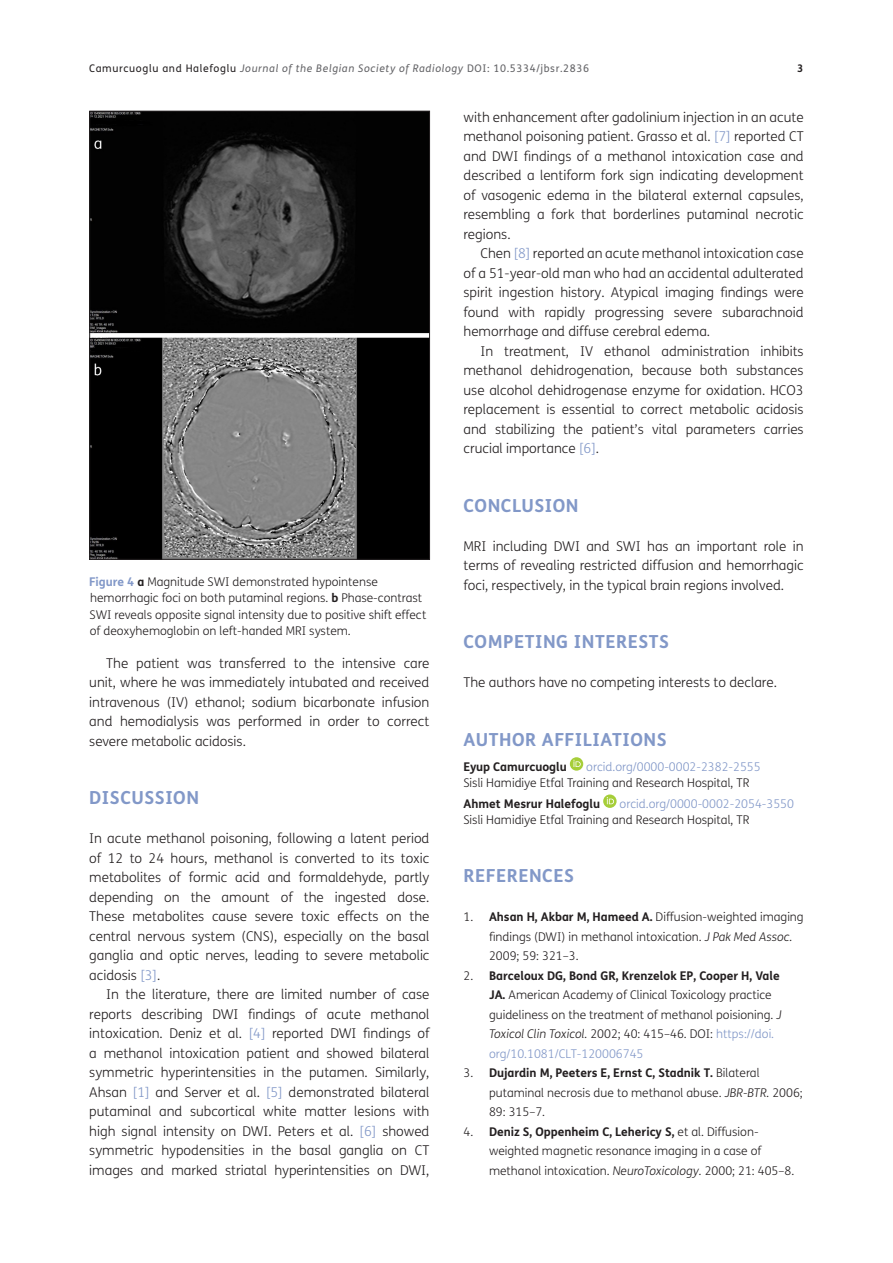
<style>
.page{position:relative;width:893px;height:1263px;background:#fff}
.page>*{position:absolute;margin:0;border:0;box-sizing:border-box;transform-origin:0 0}
.t1{font:700 18px "FS Me";letter-spacing:.03em;color:#8298c8}
.Body_Copy{font:300 13.5px/19.5px "FS Me";color:#231f20;text-align:justify}
.Body_Copy_-_1st_Para{font:300 13.5px/19.5px "FS Me";color:#231f20;text-align:justify}
.References{font:300 12px/19.5px "FS Me";color:#231f20}
.Figure_copy{font:300 12px/16.5px "FS Me";color:#231f20}
.t2{font:300 12px "FS Me";color:#8298c8}
.t3{font:700 12px "FS Me";color:#231f20}
.t4{font:italic 10.5px "FS Me";letter-spacing:.06em;color:#636366}
.t5{font:700 10.5px "FS Me";color:#231f20}
.s1{font-style:normal;color:#231f20}
.s2{font-style:normal}
.s3{font-weight:700;color:#8298c8}
.s4{font-weight:700}
.s5{color:#8298c8}
.s6{font-style:italic}
</style>
<div class="page">
<div style="left:570px;top:757px;width:13px;height:14px;background:#a6ce39;border-radius:50%"></div>
<svg style="left:573px;top:760px;width:8px;height:7px"></svg>
<svg style="left:603px;top:794px;width:14px;height:14px"></svg>
<svg style="left:607px;top:797px;width:7px;height:7px"></svg>
<img style="left:91px;top:113px;width:337px;height:445px">
<div style="left:89px;top:111px;width:341px;height:449px;border:1px solid #231f20"></div>
<p class="t4" style="left:89px;top:62px;width:501px"><span class="s1">Camurcuoglu and Halefoglu</span> Journal of the Belgian Society of Radiology <span class="s2">DOI: 10.5334/jbsr.2836</span></p>
<p class="t5" style="left:797px;top:61px;width:8px">3</p>
<p class="Figure_copy" style="left:89px;top:573px;width:339px"><span class="s3">Figure 4</span> <span class="s4">a</span> Magnitude SWI demonstrated hypointense hemorrhagic foci on both putaminal regions. <span class="s4">b</span> Phase-contrast SWI reveals opposite signal intensity due to positive shift effect of deoxyhemoglobin on left-handed MRI system.</p>
<p class="Body_Copy" style="left:89px;top:653px;width:342px;text-indent:17px">The patient was transferred to the intensive care unit, where he was immediately intubated and received intravenous (IV) ethanol; sodium bicarbonate infusion and hemodialysis was performed in order to correct severe metabolic acidosis.</p>
<h1 class="t1" style="left:89px;top:786px;width:111px">DISCUSSION</h1>
<p class="Body_Copy_-_1st_Para" style="left:89px;top:829px;width:342px">In acute methanol poisoning, following a latent period of 12 to 24 hours, methanol is converted to its toxic metabolites of formic acid and formaldehyde, partly depending on the amount of the ingested dose.<br>These metabolites cause severe toxic effects on the central nervous system (CNS), especially on the basal ganglia and optic nerves, leading to severe metabolic acidosis <span class="s5">[3]</span>.</p>
<p class="Body_Copy" style="left:89px;top:985px;width:342px;text-indent:17px">In the literature, there are limited number of case reports describing DWI findings of acute methanol intoxication. Deniz et al. <span class="s5">[4]</span> reported DWI findings of a methanol intoxication patient and showed bilateral symmetric hyperintensities in the putamen. Similarly, Ahsan <span class="s5">[1]</span> and Server et al. <span class="s5">[5]</span> demonstrated bilateral putaminal and subcortical white matter lesions with high signal intensity on DWI. Peters et al. <span class="s5">[6]</span> showed symmetric hypodensities in the basal ganglia on CT images and marked striatal hyperintensities on DWI,</p>
<p class="Body_Copy" style="left:463px;top:107px;width:342px">with enhancement after gadolinium injection in an acute methanol poisoning patient. Grasso et al. <span class="s5">[7]</span> reported CT and DWI findings of a methanol intoxication case and described a lentiform fork sign indicating development of vasogenic edema in the bilateral external capsules, resembling a fork that borderlines putaminal necrotic regions.</p>
<p class="Body_Copy" style="left:463px;top:244px;width:342px;text-indent:17px">Chen <span class="s5">[8]</span> reported an acute methanol intoxication case of a 51-year-old man who had an accidental adulterated spirit ingestion history. Atypical imaging findings were found with rapidly progressing severe subarachnoid hemorrhage and diffuse cerebral edema.</p>
<p class="Body_Copy" style="left:463px;top:341px;width:342px;text-indent:17px">In treatment, IV ethanol administration inhibits methanol dehidrogenation, because both substances use alcohol dehidrogenase enzyme for oxidation. HCO3 replacement is essential to correct metabolic acidosis and stabilizing the patient’s vital parameters carries crucial importance <span class="s5">[6]</span>.</p>
<h1 class="t1" style="left:463px;top:494px;width:117px">CONCLUSION</h1>
<p class="Body_Copy_-_1st_Para" style="left:463px;top:536px;width:342px">MRI including DWI and SWI has an important role in terms of revealing restricted diffusion and hemorrhagic foci, respectively, in the typical brain regions involved.</p>
<h1 class="t1" style="left:463px;top:630px;width:207px">COMPETING INTERESTS</h1>
<p class="Body_Copy_-_1st_Para" style="left:463px;top:673px;width:315px">The authors have no competing interests to declare.</p>
<h1 class="t1" style="left:463px;top:728px;width:205px">AUTHOR AFFILIATIONS</h1>
<p class="t3" style="left:463px;top:759px;width:105px">Eyup Camurcuoglu</p>
<p class="t2" style="left:586px;top:759px;width:176px">orcid.org/0000-0002-2382-2555</p>
<p class="References" style="left:463px;top:773px;width:287px">Sisli Hamidiye Etfal Training and Research Hospital, TR</p>
<p class="t3" style="left:463px;top:796px;width:138px">Ahmet Mesrur Halefoglu</p>
<p class="t2" style="left:620px;top:797px;width:176px">orcid.org/0000-0002-2054-3550</p>
<p class="References" style="left:463px;top:811px;width:287px">Sisli Hamidiye Etfal Training and Research Hospital, TR</p>
<h1 class="t1" style="left:463px;top:864px;width:112px">REFERENCES</h1>
<p class="References" style="left:489px;top:907px;width:316px;text-indent:-26px">1. <span class="s4">Ahsan H, Akbar M, Hameed A.</span> Diffusion-weighted imaging findings (DWI) in methanol intoxication. <span class="s6">J Pak Med Assoc.<br></span>2009; 59: 321–3.</p>
<p class="References" style="left:489px;top:966px;width:294px;text-indent:-26px">2. <span class="s4">Barceloux DG, Bond GR, Krenzelok EP, Cooper H, Vale JA.</span> American Academy of Clinical Toxicology practice guideliness on the treatment of methanol poisioning. <span class="s6">J Toxicol Clin Toxicol.</span> 2002; 40: 415–46. DOI: <span class="s5">https://doi. org/10.1081/CLT-120006745</span></p>
<p class="References" style="left:489px;top:1063px;width:315px;text-indent:-26px">3. <span class="s4">Dujardin M, Peeters E, Ernst C, Stadnik T.</span> Bilateral putaminal necrosis due to methanol abuse. <span class="s6">JBR-BTR.</span> 2006;<br>89: 315–7.</p>
<p class="References" style="left:489px;top:1122px;width:307px;text-indent:-26px">4. <span class="s4">Deniz S, Oppenheim C, Lehericy S,</span> et al. Diffusion&shy;weighted magnetic resonance imaging in a case of methanol intoxication. <span class="s6">NeuroToxicology.</span> 2000; 21: 405–8.</p>
</div>
